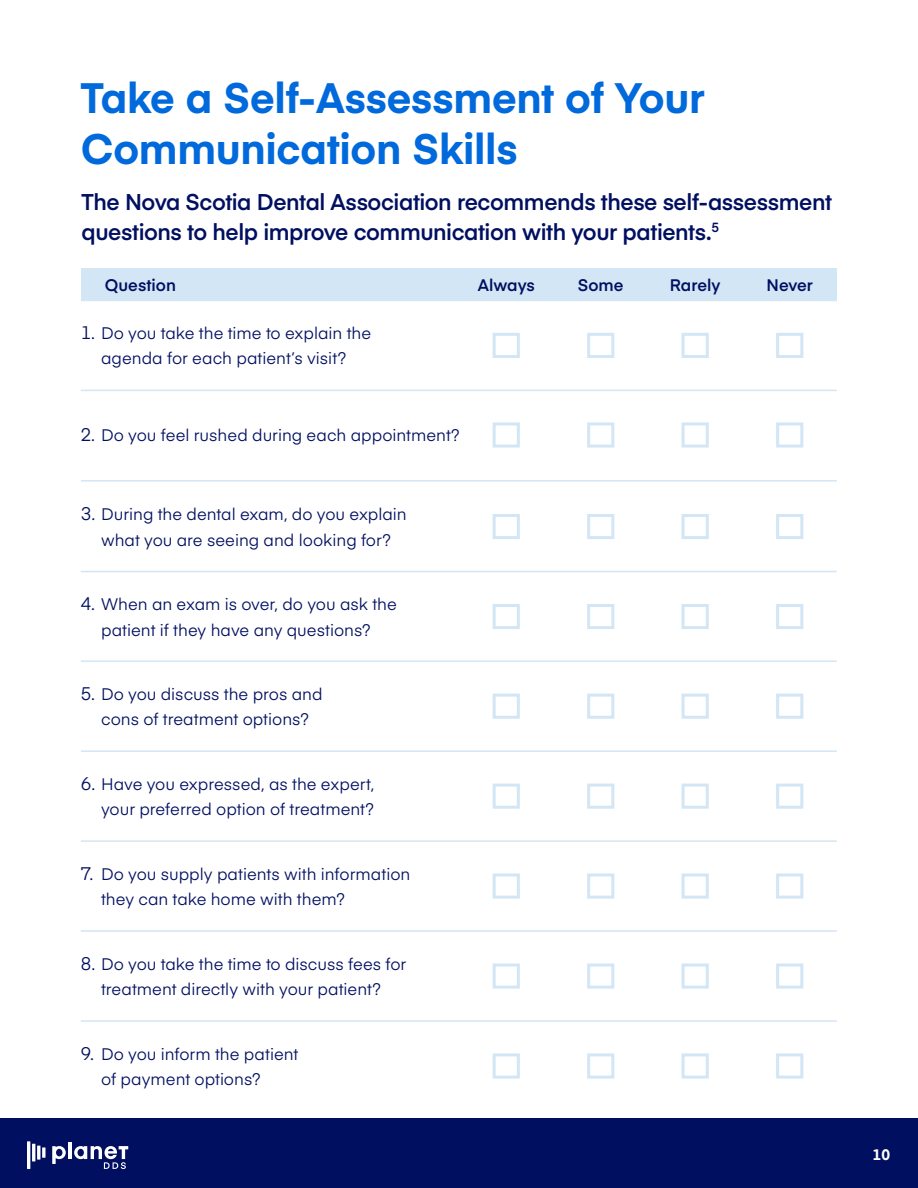
<style>
.page{position:relative;width:918px;height:1188px;background:#fff}
.page>*{position:absolute;margin:0;border:0;box-sizing:border-box;transform-origin:0 0}
.t1{font:700 42px/50.4px "Eina 03";letter-spacing:-.005em;color:#0069dc}
.t2{font:600 22.5px/30px "Eina 03";letter-spacing:-.02em;color:#000f60}
.t3{font:16.5px/25.5px "Eina 03";color:#000f60;text-align:center}
.t4{font:600 16.5px "Eina 03";color:#000f60}
.t5{font:700 15px "Eina 03";color:#fff}
.s1{font-size:18px}
</style>
<div class="page">
<div style="left:81px;top:268px;width:756px;height:33px;background:#d3e6f5"></div>
<div style="left:493px;top:422px;width:27px;height:26px;border:3px solid #d3e6f5"></div>
<div style="left:493px;top:514px;width:27px;height:25px;border:3px solid #d3e6f5"></div>
<div style="left:493px;top:694px;width:27px;height:25px;border:3px solid #d3e6f5"></div>
<div style="left:493px;top:784px;width:27px;height:25px;border:3px solid #d3e6f5"></div>
<div style="left:493px;top:874px;width:27px;height:25px;border:3px solid #d3e6f5"></div>
<div style="left:493px;top:963px;width:27px;height:26px;border:3px solid #d3e6f5"></div>
<div style="left:493px;top:1053px;width:27px;height:26px;border:3px solid #d3e6f5"></div>
<div style="left:587px;top:422px;width:27px;height:26px;border:3px solid #d3e6f5"></div>
<div style="left:587px;top:514px;width:27px;height:25px;border:3px solid #d3e6f5"></div>
<div style="left:587px;top:694px;width:27px;height:25px;border:3px solid #d3e6f5"></div>
<div style="left:587px;top:784px;width:27px;height:25px;border:3px solid #d3e6f5"></div>
<div style="left:587px;top:874px;width:27px;height:25px;border:3px solid #d3e6f5"></div>
<div style="left:587px;top:963px;width:27px;height:26px;border:3px solid #d3e6f5"></div>
<div style="left:587px;top:1053px;width:27px;height:26px;border:3px solid #d3e6f5"></div>
<div style="left:682px;top:422px;width:27px;height:26px;border:3px solid #d3e6f5"></div>
<div style="left:682px;top:514px;width:27px;height:25px;border:3px solid #d3e6f5"></div>
<div style="left:682px;top:694px;width:27px;height:25px;border:3px solid #d3e6f5"></div>
<div style="left:682px;top:784px;width:27px;height:25px;border:3px solid #d3e6f5"></div>
<div style="left:682px;top:874px;width:27px;height:25px;border:3px solid #d3e6f5"></div>
<div style="left:682px;top:963px;width:27px;height:26px;border:3px solid #d3e6f5"></div>
<div style="left:682px;top:1053px;width:27px;height:26px;border:3px solid #d3e6f5"></div>
<div style="left:493px;top:333px;width:27px;height:25px;border:3px solid #d3e6f5"></div>
<div style="left:587px;top:333px;width:27px;height:25px;border:3px solid #d3e6f5"></div>
<div style="left:682px;top:333px;width:27px;height:25px;border:3px solid #d3e6f5"></div>
<div style="left:776px;top:333px;width:27px;height:25px;border:3px solid #d3e6f5"></div>
<div style="left:776px;top:422px;width:27px;height:26px;border:3px solid #d3e6f5"></div>
<div style="left:776px;top:514px;width:27px;height:25px;border:3px solid #d3e6f5"></div>
<div style="left:776px;top:694px;width:27px;height:25px;border:3px solid #d3e6f5"></div>
<div style="left:776px;top:784px;width:27px;height:25px;border:3px solid #d3e6f5"></div>
<div style="left:776px;top:874px;width:27px;height:25px;border:3px solid #d3e6f5"></div>
<div style="left:776px;top:963px;width:27px;height:26px;border:3px solid #d3e6f5"></div>
<div style="left:776px;top:1053px;width:27px;height:26px;border:3px solid #d3e6f5"></div>
<hr style="left:81px;top:390px;width:756px;height:1px;background:#d3e6f5">
<hr style="left:81px;top:480px;width:756px;height:2px;background:#d3e6f5">
<hr style="left:81px;top:571px;width:756px;height:1px;background:#d3e6f5">
<hr style="left:81px;top:660px;width:756px;height:2px;background:#d3e6f5">
<hr style="left:81px;top:750px;width:756px;height:2px;background:#d3e6f5">
<hr style="left:81px;top:840px;width:756px;height:2px;background:#d3e6f5">
<hr style="left:81px;top:930px;width:756px;height:2px;background:#d3e6f5">
<hr style="left:81px;top:1020px;width:756px;height:2px;background:#d3e6f5">
<div style="left:493px;top:604px;width:27px;height:25px;border:3px solid #d3e6f5"></div>
<div style="left:587px;top:604px;width:27px;height:25px;border:3px solid #d3e6f5"></div>
<div style="left:682px;top:604px;width:27px;height:25px;border:3px solid #d3e6f5"></div>
<div style="left:776px;top:604px;width:27px;height:25px;border:3px solid #d3e6f5"></div>
<div style="left:0;top:1119px;width:918px;height:69px;background:#000f60"></div>
<hr style="left:68px;top:1143px;width:4px;height:16px;background:#fff">
<svg style="left:52px;top:1146px;width:14px;height:18px"></svg>
<hr style="left:27px;top:1141px;width:3px;height:28px;background:#fff">
<hr style="left:32px;top:1144px;width:3px;height:17px;background:#fff">
<hr style="left:37px;top:1146px;width:3px;height:14px;background:#fff">
<svg style="left:42px;top:1147px;width:4px;height:11px"></svg>
<svg style="left:74px;top:1146px;width:54px;height:23px"></svg>
<h1 class="t1" style="left:81px;top:71px;width:625px">Take a Self-Assessment of Your<br>Communication Skills</h1>
<h2 class="t2" style="left:82px;top:185px;width:752px">The Nova Scotia Dental Association recommends these self-assessment questions to help improve communication with your patients.<sup>5</sup></h2>
<p class="t4" style="left:105px;top:273px;width:73px">Question</p>
<p class="t4" style="left:478px;top:273px;width:59px">Always</p>
<p class="t4" style="left:578px;top:273px;width:47px">Some</p>
<p class="t4" style="left:670px;top:273px;width:52px">Rarely</p>
<p class="t4" style="left:766px;top:273px;width:48px">Never</p>
<p class="t3" style="left:81px;top:319px;width:292px"><span class="s1">1.</span> Do you take the time to explain the agenda for each patient’s visit?</p>
<p class="t3" style="left:81px;top:422px;width:381px"><span class="s1">2.</span> Do you feel rushed during each appointment?</p>
<p class="t3" style="left:81px;top:500px;width:327px"><span class="s1">3.</span> During the dental exam, do you explain what you are seeing and looking for?</p>
<p class="t3" style="left:81px;top:590px;width:318px"><span class="s1">4.</span> When an exam is over, do you ask the patient if they have any questions?</p>
<p class="t3" style="left:81px;top:680px;width:243px"><span class="s1">5.</span> Do you discuss the pros and cons of treatment options?</p>
<p class="t3" style="left:81px;top:770px;width:295px;text-align:right"><span class="s1">6.</span> Have you expressed, as the expert, your preferred option of treatment?</p>
<p class="t3" style="left:101px;top:860px;width:311px;text-align:left;text-indent:-20px"><span class="s1">7.</span> Do you supply patients with information they can take home with them?</p>
<p class="t3" style="left:81px;top:950px;width:327px"><span class="s1">8.</span> Do you take the time to discuss fees for treatment directly with your patient?</p>
<p class="t3" style="left:101px;top:1040px;width:199px;text-align:left;text-indent:-20px"><span class="s1">9.</span> Do you inform the patient of payment options?</p>
<p class="t5" style="left:873px;top:1144px;width:19px">10</p>
</div>
